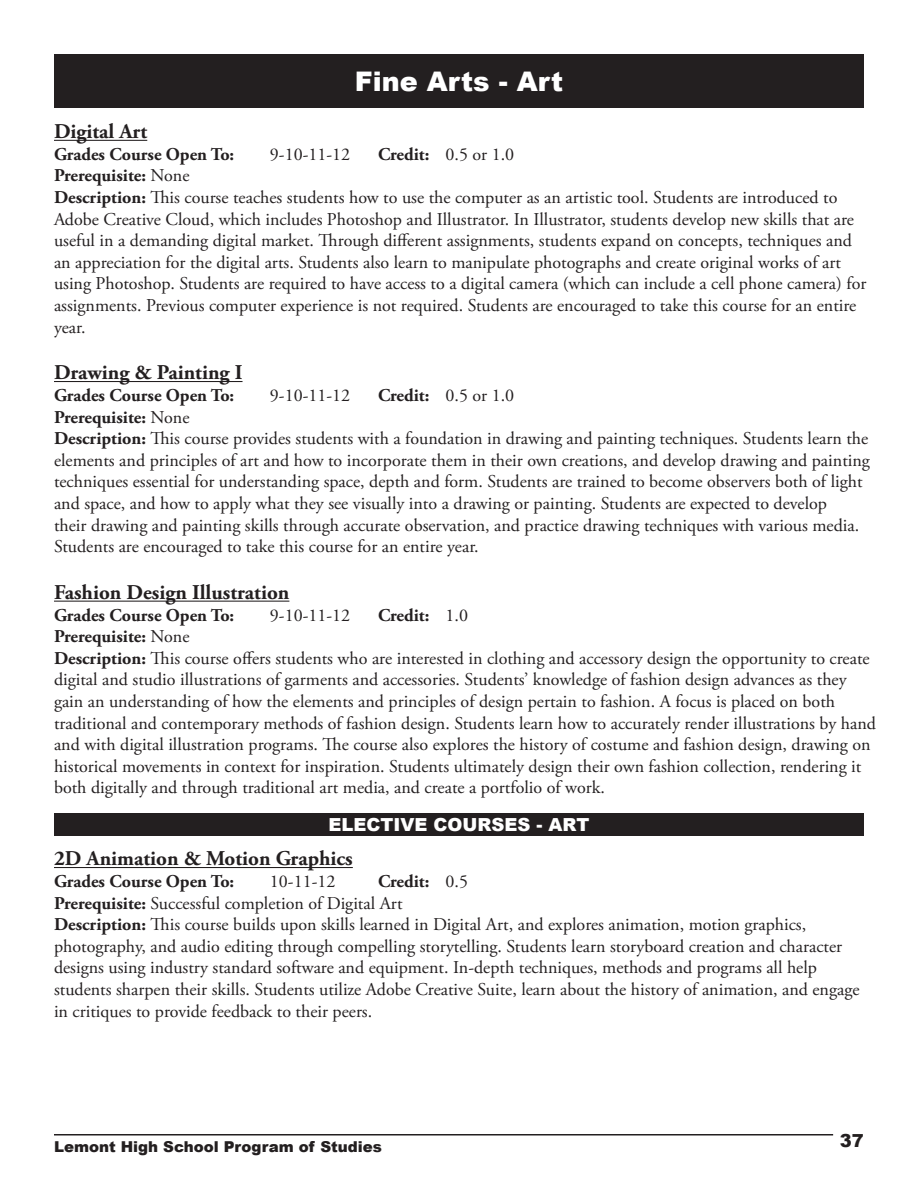
<style>
.page{position:relative;width:918px;height:1188px;background:#fff}
.page>*{position:absolute;margin:0;border:0;box-sizing:border-box;transform-origin:0 0}
.t1{font:900 27px "Arial";color:#fff}
.t2{font:700 21px "Adobe Garamond Pro";color:#231f20}
.t3{font:18px/21.6px "Adobe Garamond Pro";color:#231f20}
.t4{font:700 18px "Adobe Garamond Pro";color:#231f20}
.t5{font:900 18px "Arial";color:#fff}
.t6{font:900 18px "Arial";color:#231f20}
.t7{font:900 15px "Arial";color:#231f20}
.s1{font-weight:700}
.s2{font-weight:400}
</style>
<div class="page">
<hr style="left:54px;top:1134px;width:779px;height:2px;background:#231f20">
<hr style="left:54px;top:140px;width:93px;height:1px;background:#231f20">
<hr style="left:54px;top:381px;width:189px;height:1px;background:#231f20">
<hr style="left:54px;top:601px;width:235px;height:1px;background:#231f20">
<hr style="left:54px;top:867px;width:299px;height:1px;background:#231f20">
<div style="left:54px;top:54px;width:810px;height:54px;background:#231f20"></div>
<div style="left:54px;top:813px;width:810px;height:23px;background:#231f20"></div>
<h1 class="t1" style="left:355px;top:61px;width:210px">Fine Arts - Art</h1>
<p class="t2" style="left:54px;top:119px;width:95px">Digital Art</p>
<p class="t4" style="left:54px;top:144px;width:182px">Grades Course Open To:</p>
<p class="t3" style="left:270px;top:144px;width:82px">9-10-11-12</p>
<p class="t3" style="left:378px;top:144px;width:138px"><span class="s1">Credit:</span> 0.5 or 1.0</p>
<p class="t3" style="left:54px;top:166px;width:814px"><span class="s1">Prerequisite:</span> None<br><span class="s1">Description:</span> This course teaches students how to use the computer as an artistic tool. Students are introduced to Adobe Creative Cloud, which includes Photoshop and Illustrator. In Illustrator, students develop new skills that are useful in a demanding digital market. Through different assignments, students expand on concepts, techniques and an appreciation for the digital arts. Students also learn to manipulate photographs and create original works of art using Photoshop. Students are required to have access to a digital camera (which can include a cell phone camera) for assignments. Previous computer experience is not required. Students are encouraged to take this course for an entire year.</p>
<p class="t2" style="left:54px;top:361px;width:190px">Drawing &amp; Painting I</p>
<p class="t4" style="left:54px;top:385px;width:182px">Grades Course Open To:</p>
<p class="t3" style="left:270px;top:385px;width:82px">9-10-11-12</p>
<p class="t3" style="left:378px;top:385px;width:138px"><span class="s1">Credit:</span> 0.5 or 1.0</p>
<p class="t3" style="left:54px;top:407px;width:817px"><span class="s1">Prerequisite:</span> None<br><span class="s1">Description:</span> This course provides students with a foundation in drawing and painting techniques. Students learn the elements and principles of art and how to incorporate them in their own creations, and develop drawing and painting techniques essential for understanding space, depth and form. Students are trained to become observers both of light and space, and how to apply what they see visually into a drawing or painting. Students are expected to develop<br>their drawing and painting skills through accurate observation, and practice drawing techniques with various media.<br>Students are encouraged to take this course for an entire year.</p>
<p class="t2" style="left:54px;top:580px;width:237px">Fashion Design Illustration</p>
<p class="t4" style="left:54px;top:604px;width:182px">Grades Course Open To:</p>
<p class="t3" style="left:270px;top:605px;width:82px">9-10-11-12</p>
<p class="t4" style="left:378px;top:604px;width:91px">Credit: <span class="s2">1.0</span></p>
<p class="t3" style="left:54px;top:626px;width:824px"><span class="s1">Prerequisite:</span> None<br><span class="s1">Description:</span> This course offers students who are interested in clothing and accessory design the opportunity to create digital and studio illustrations of garments and accessories. Students’ knowledge of fashion design advances as they gain an understanding of how the elements and principles of design pertain to fashion. A focus is placed on both traditional and contemporary methods of fashion design. Students learn how to accurately render illustrations by hand and with digital illustration programs. The course also explores the history of costume and fashion design, drawing on historical movements in context for inspiration. Students ultimately design their own fashion collection, rendering it both digitally and through traditional art media, and create a portfolio of work.</p>
<p class="t5" style="left:329px;top:811px;width:262px">ELECTIVE COURSES - ART</p>
<p class="t2" style="left:54px;top:847px;width:300px">2D Animation &amp; Motion Graphics</p>
<p class="t4" style="left:54px;top:871px;width:182px">Grades Course Open To:</p>
<p class="t3" style="left:270px;top:871px;width:67px">10-11-12</p>
<p class="t3" style="left:54px;top:871px;width:807px;text-indent:324px"><span class="s1">Credit:</span> 0.5<br><span class="s1">Prerequisite:</span> Successful completion of Digital Art<br><span class="s1">Description:</span> This course builds upon skills learned in Digital Art, and explores animation, motion graphics, photography, and audio editing through compelling storytelling. Students learn storyboard creation and character designs using industry standard software and equipment. In-depth techniques, methods and programs all help students sharpen their skills. Students utilize Adobe Creative Suite, learn about the history of animation, and engage in critiques to provide feedback to their peers.</p>
<p class="t7" style="left:54px;top:1136px;width:330px">Lemont High School Program of Studies</p>
<p class="t6" style="left:840px;top:1127px;width:26px">37</p>
</div>
